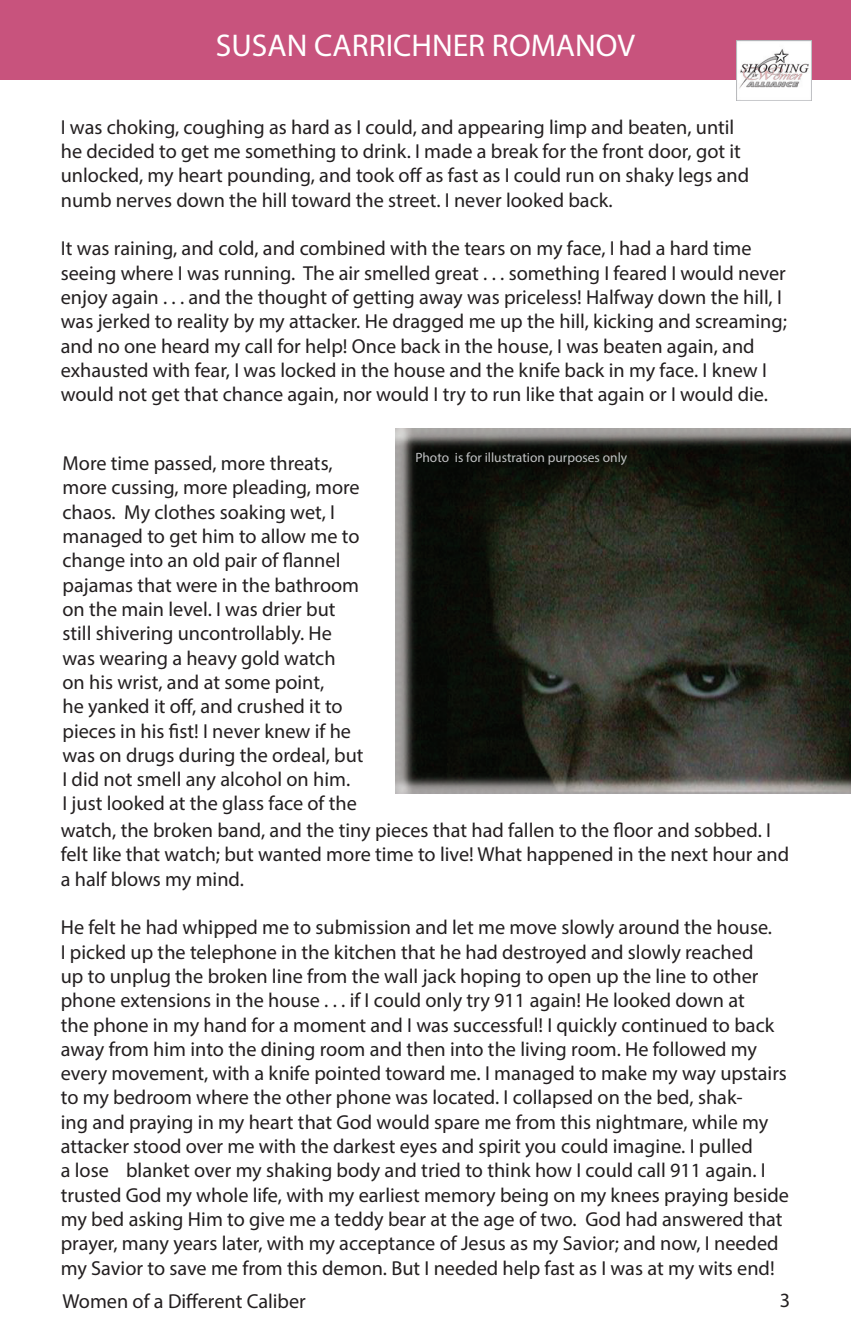
<style>
.page{position:relative;width:851px;height:1337px;background:#fff}
.page>*{position:absolute;margin:0;border:0;box-sizing:border-box;transform-origin:0 0}
.t1{font:31.5px "Myriad Pro";color:#fff}
.t2{font:20.25px/24.3px "Myriad Pro";color:#231f20}
.t3{font:13.5px "Myriad Pro";color:#c1c2c4}
</style>
<div class="page">
<div style="left:0;top:0;width:850px;height:80px;background:#c8537d"></div>
<img style="left:736px;top:41px;width:75px;height:60px">
<img style="left:738px;top:48px;width:71px;height:41px">
<img style="left:395px;top:428px;width:455px;height:365px">
<h1 class="t1" style="left:216px;top:26px;width:420px">SUSAN CARRICHNER ROMANOV</h1>
<p class="t2" style="left:61px;top:114px;width:690px">I was choking, coughing as hard as I could, and appearing limp and beaten, until he decided to get me something to drink. I made a break for the front door, got it unlocked, my heart pounding, and took off as fast as I could run on shaky legs and numb nerves down the hill toward the street. I never looked back.</p>
<p class="t2" style="left:61px;top:236px;width:727px">It was raining, and cold, and combined with the tears on my face, I had a hard time seeing where I was running. The air smelled great . . . something I feared I would never enjoy again . . . and the thought of getting away was priceless! Halfway down the hill, I was jerked to reality by my attacker. He dragged me up the hill, kicking and screaming; and no one heard my call for help! Once back in the house, I was beaten again, and exhausted with fear, I was locked in the house and the knife back in my face. I knew I would not get that chance again, nor would I try to run like that again or I would die.</p>
<p class="t3" style="left:415px;top:449px;width:213px">Photo is for illustration purposes only</p>
<p class="t2" style="left:62px;top:451px;width:302px">More time passed, more threats, more cussing, more pleading, more chaos. My clothes soaking wet, I managed to get him to allow me to change into an old pair of flannel pajamas that were in the bathroom on the main level. I was drier but still shivering uncontrollably. He was wearing a heavy gold watch<br>on his wrist, and at some point,<br>he yanked it off, and crushed it to pieces in his fist! I never knew if he was on drugs during the ordeal, but<br>I did not smell any alcohol on him.<br>I just looked at the glass face of the</p>
<p class="t2" style="left:61px;top:818px;width:730px">watch, the broken band, and the tiny pieces that had fallen to the floor and sobbed. I felt like that watch; but wanted more time to live! What happened in the next hour and a half blows my mind.</p>
<p class="t2" style="left:61px;top:915px;width:729px">He felt he had whipped me to submission and let me move slowly around the house.<br>I picked up the telephone in the kitchen that he had destroyed and slowly reached<br>up to unplug the broken line from the wall jack hoping to open up the line to other phone extensions in the house . . . if I could only try 911 again! He looked down at<br>the phone in my hand for a moment and I was successful! I quickly continued to back away from him into the dining room and then into the living room. He followed my every movement, with a knife pointed toward me. I managed to make my way upstairs to my bedroom where the other phone was located. I collapsed on the bed, shak-<br>ing and praying in my heart that God would spare me from this nightmare, while my attacker stood over me with the darkest eyes and spirit you could imagine. I pulled<br>a lose blanket over my shaking body and tried to think how I could call 911 again. I trusted God my whole life, with my earliest memory being on my knees praying beside my bed asking Him to give me a teddy bear at the age of two. God had answered that prayer, many years later, with my acceptance of Jesus as my Savior; and now, I needed my Savior to save me from this demon. But I needed help fast as I was at my wits end!</p>
<p class="t2" style="left:779px;top:1287px;width:12px">3</p>
<p class="t2" style="left:62px;top:1288px;width:245px">Women of a Different Caliber</p>
</div>
